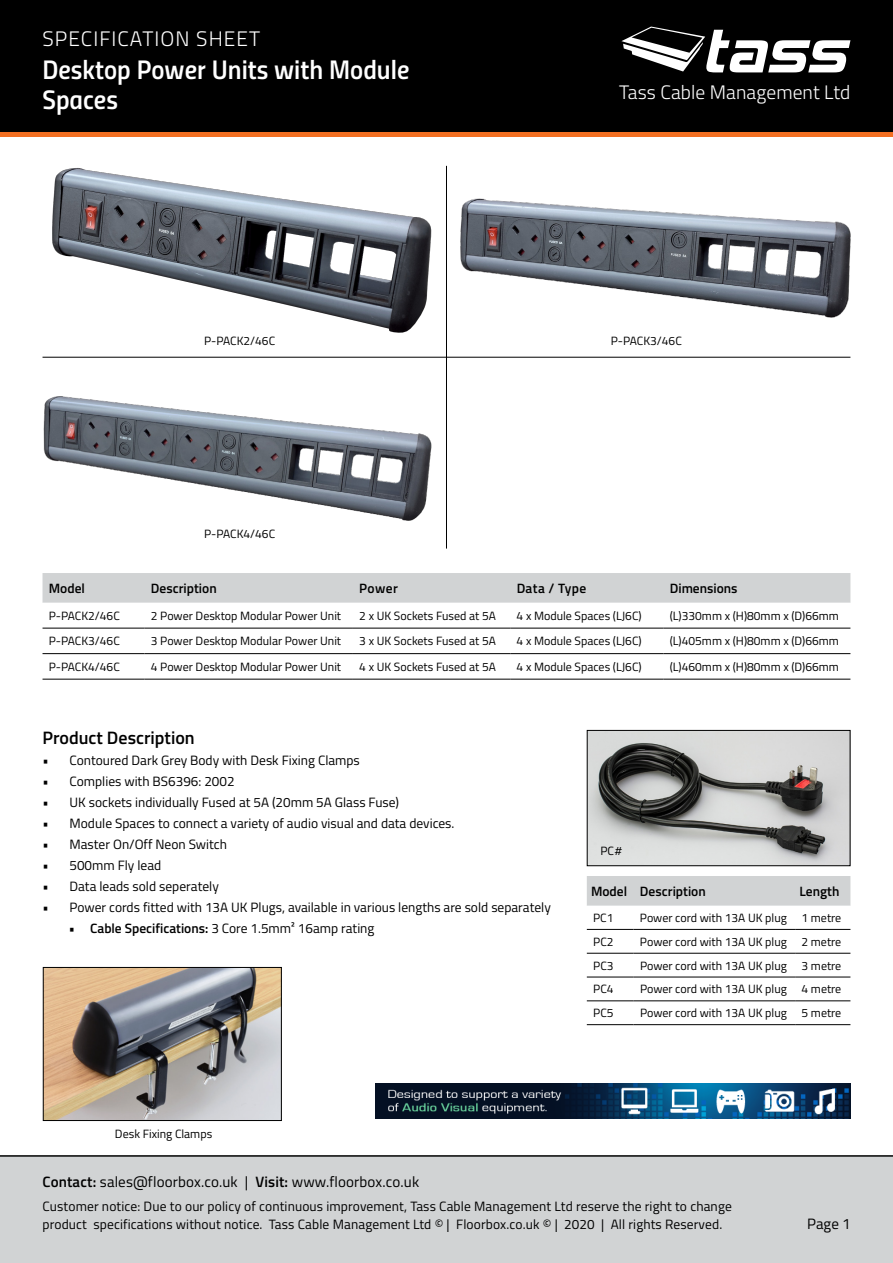
<style>
.page{position:relative;width:893px;height:1263px;background:#fff}
.page>*{position:absolute;margin:0;border:0;box-sizing:border-box;transform-origin:0 0}
.t1{font:27px/30px "Titillium Semibold Upright";color:#fff}
.t2{font:300 21px "Titillium";letter-spacing:.05em;color:#fff}
.t3{font:300 19.5px "Titillium";letter-spacing:.005em;color:#fff}
.t4{font:600 18px "Titillium";color:#000}
.t5{font:15px "Titillium";letter-spacing:.01em;color:#000}
.t6{font:13.5px/18px "Titillium";color:#000}
.t7{font:600 13.5px "Titillium";color:#000}
.t8{font:600 13.5px "Titillium";letter-spacing:.025em;color:#000}
.t9{font:12px "Titillium";color:#000}
.s1{font-weight:600}
.s2{font-style:italic}
</style>
<div class="page">
<img style="left:52px;top:168px;width:380px;height:165px">
<img style="left:460px;top:198px;width:391px;height:120px">
<img style="left:43px;top:396px;width:389px;height:125px">
<img style="left:375px;top:1083px;width:475px;height:36px">
<div style="left:0;top:67px;width:893px;height:69px;background:#f36f21"></div>
<div style="left:0;top:0;width:893px;height:132px;background:#000"></div>
<svg style="left:621px;top:26px;width:229px;height:46px"></svg>
<div style="left:0;top:1157px;width:893px;height:106px;background:#d1d3d4"></div>
<hr style="left:0;top:1155px;width:893px;height:2px;background:#000">
<div style="left:43px;top:573px;width:807px;height:30px;background:#d1d3d4"></div>
<svg style="left:43px;top:627px;width:807px;height:52px"></svg>
<hr style="left:145px;top:628px;width:208px;height:1px;background:#000">
<hr style="left:353px;top:628px;width:157px;height:1px;background:#000">
<hr style="left:510px;top:628px;width:153px;height:1px;background:#000">
<hr style="left:663px;top:628px;width:187px;height:1px;background:#000">
<hr style="left:145px;top:653px;width:208px;height:1px;background:#000">
<hr style="left:353px;top:653px;width:157px;height:1px;background:#000">
<hr style="left:510px;top:653px;width:153px;height:1px;background:#000">
<hr style="left:663px;top:653px;width:187px;height:1px;background:#000">
<hr style="left:145px;top:679px;width:208px;height:1px;background:#000">
<hr style="left:353px;top:679px;width:157px;height:1px;background:#000">
<hr style="left:510px;top:679px;width:153px;height:1px;background:#000">
<hr style="left:663px;top:679px;width:187px;height:1px;background:#000">
<hr style="left:43px;top:628px;width:102px;height:1px;background:#000">
<hr style="left:43px;top:653px;width:102px;height:1px;background:#000">
<hr style="left:43px;top:679px;width:102px;height:1px;background:#000">
<svg style="left:587px;top:876px;width:263px;height:126px"></svg>
<hr style="left:587px;top:929px;width:47px;height:1px;background:#000">
<hr style="left:634px;top:929px;width:161px;height:1px;background:#000">
<hr style="left:795px;top:929px;width:55px;height:1px;background:#000">
<hr style="left:587px;top:953px;width:47px;height:1px;background:#000">
<hr style="left:634px;top:953px;width:161px;height:1px;background:#000">
<hr style="left:795px;top:953px;width:55px;height:1px;background:#000">
<hr style="left:587px;top:977px;width:47px;height:1px;background:#000">
<hr style="left:634px;top:977px;width:161px;height:1px;background:#000">
<hr style="left:795px;top:977px;width:55px;height:1px;background:#000">
<hr style="left:587px;top:1000px;width:47px;height:1px;background:#000">
<hr style="left:634px;top:1000px;width:161px;height:1px;background:#000">
<hr style="left:795px;top:1000px;width:55px;height:1px;background:#000">
<hr style="left:587px;top:1024px;width:47px;height:1px;background:#000">
<hr style="left:634px;top:1024px;width:161px;height:1px;background:#000">
<hr style="left:795px;top:1024px;width:55px;height:1px;background:#000">
<hr style="left:43px;top:357px;width:807px;height:1px;background:#000">
<hr style="left:446px;top:166px;width:1px;height:383px;background:#000">
<img style="left:589px;top:732px;width:259px;height:132px">
<div style="left:587px;top:730px;width:263px;height:136px;border:1px solid #000"></div>
<img style="left:45px;top:969px;width:235px;height:150px">
<div style="left:43px;top:967px;width:239px;height:154px;border:1px solid #000"></div>
<h2 class="t2" style="left:43px;top:23px;width:219px">SPECIFICATION SHEET</h2>
<h1 class="t1" style="left:43px;top:53px;width:368px">Desktop Power Units with Module<br>Spaces</h1>
<h3 class="t3" style="left:619px;top:78px;width:233px">Tass Cable Management Ltd</h3>
<p class="t9" style="left:204px;top:332px;width:73px">P-PACK2/46C</p>
<p class="t9" style="left:611px;top:332px;width:73px">P-PACK3/46C</p>
<p class="t9" style="left:204px;top:525px;width:73px">P-PACK4/46C</p>
<p class="t7" style="left:49px;top:578px;width:38px">Model</p>
<p class="t7" style="left:151px;top:578px;width:67px">Description</p>
<p class="t7" style="left:359px;top:578px;width:40px">Power</p>
<p class="t8" style="left:517px;top:578px;width:71px">Data / Type</p>
<p class="t7" style="left:670px;top:578px;width:69px">Dimensions</p>
<p class="t9" style="left:49px;top:607px;width:73px">P-PACK2/46C</p>
<p class="t9" style="left:151px;top:607px;width:192px">2 Power Desktop Modular Power Unit</p>
<p class="t9" style="left:359px;top:607px;width:138px">2 x UK Sockets Fused at 5A</p>
<p class="t9" style="left:517px;top:607px;width:127px">4 x Module Spaces (LJ6C)</p>
<p class="t9" style="left:670px;top:607px;width:171px">(L)330mm x (H)80mm x (D)66mm</p>
<p class="t9" style="left:49px;top:632px;width:73px">P-PACK3/46C</p>
<p class="t9" style="left:151px;top:632px;width:192px">3 Power Desktop Modular Power Unit</p>
<p class="t9" style="left:359px;top:632px;width:138px">3 x UK Sockets Fused at 5A</p>
<p class="t9" style="left:517px;top:632px;width:127px">4 x Module Spaces (LJ6C)</p>
<p class="t9" style="left:670px;top:632px;width:171px">(L)405mm x (H)80mm x (D)66mm</p>
<p class="t9" style="left:49px;top:658px;width:73px">P-PACK4/46C</p>
<p class="t9" style="left:151px;top:658px;width:192px">4 Power Desktop Modular Power Unit</p>
<p class="t9" style="left:359px;top:658px;width:138px">4 x UK Sockets Fused at 5A</p>
<p class="t9" style="left:517px;top:658px;width:127px">4 x Module Spaces (LJ6C)</p>
<p class="t9" style="left:670px;top:658px;width:171px">(L)460mm x (H)80mm x (D)66mm</p>
<h3 class="t4" style="left:43px;top:724px;width:154px">Product Description</h3>
<p class="t6" style="left:43px;top:750px;width:319px">• Contoured Dark Grey Body with Desk Fixing Clamps</p>
<p class="t6" style="left:43px;top:771px;width:194px">• Complies with BS6396: 2002</p>
<p class="t6" style="left:43px;top:792px;width:358px">• UK sockets individually Fused at 5A (20mm 5A Glass Fuse)</p>
<p class="t6" style="left:43px;top:813px;width:413px">• Module Spaces to connect a variety of audio visual and data devices.</p>
<p class="t6" style="left:43px;top:834px;width:186px">• Master On/Off Neon Switch</p>
<p class="t6" style="left:43px;top:855px;width:120px">• 500mm Fly lead</p>
<p class="t6" style="left:43px;top:876px;width:178px">• Data leads sold seperately</p>
<p class="t6" style="left:43px;top:897px;width:510px">• Power cords fitted with 13A UK Plugs, available in various lengths are sold separately</p>
<p class="t6" style="left:69px;top:918px;width:307px"><span class="s1">• Cable Specifications:</span> 3 Core 1.5mm² 16amp rating</p>
<p class="t9" style="left:600px;top:842px;width:22px">PC<span class="s2">#</span></p>
<p class="t7" style="left:591px;top:881px;width:116px">Model Description</p>
<p class="t7" style="left:799px;top:881px;width:41px">Length</p>
<p class="t9" style="left:593px;top:909px;width:22px">PC1</p>
<p class="t9" style="left:640px;top:909px;width:203px">Power cord with 13A UK plug 1 metre</p>
<p class="t9" style="left:593px;top:933px;width:22px">PC2</p>
<p class="t9" style="left:640px;top:933px;width:203px">Power cord with 13A UK plug 2 metre</p>
<p class="t9" style="left:593px;top:957px;width:22px">PC3</p>
<p class="t9" style="left:640px;top:957px;width:203px">Power cord with 13A UK plug 3 metre</p>
<p class="t9" style="left:593px;top:980px;width:22px">PC4</p>
<p class="t9" style="left:640px;top:980px;width:203px">Power cord with 13A UK plug 4 metre</p>
<p class="t9" style="left:593px;top:1004px;width:22px">PC5</p>
<p class="t9" style="left:640px;top:1004px;width:203px">Power cord with 13A UK plug 5 metre</p>
<p class="t9" style="left:115px;top:1125px;width:99px">Desk Fixing Clamps</p>
<p class="t5" style="left:43px;top:1171px;width:378px"><span class="s1">Contact:</span> sales@floorbox.co.uk | <span class="s1">Visit:</span> www.floorbox.co.uk</p>
<p class="t6" style="left:43px;top:1196px;width:691px">Customer notice: Due to our policy of continuous improvement, Tass Cable Management Ltd reserve the right to change product specifications without notice. Tass Cable Management Ltd © | Floorbox.co.uk © | 2020 | All rights Reserved.</p>
<p class="t5" style="left:807px;top:1212px;width:45px">Page 1</p>
</div>
